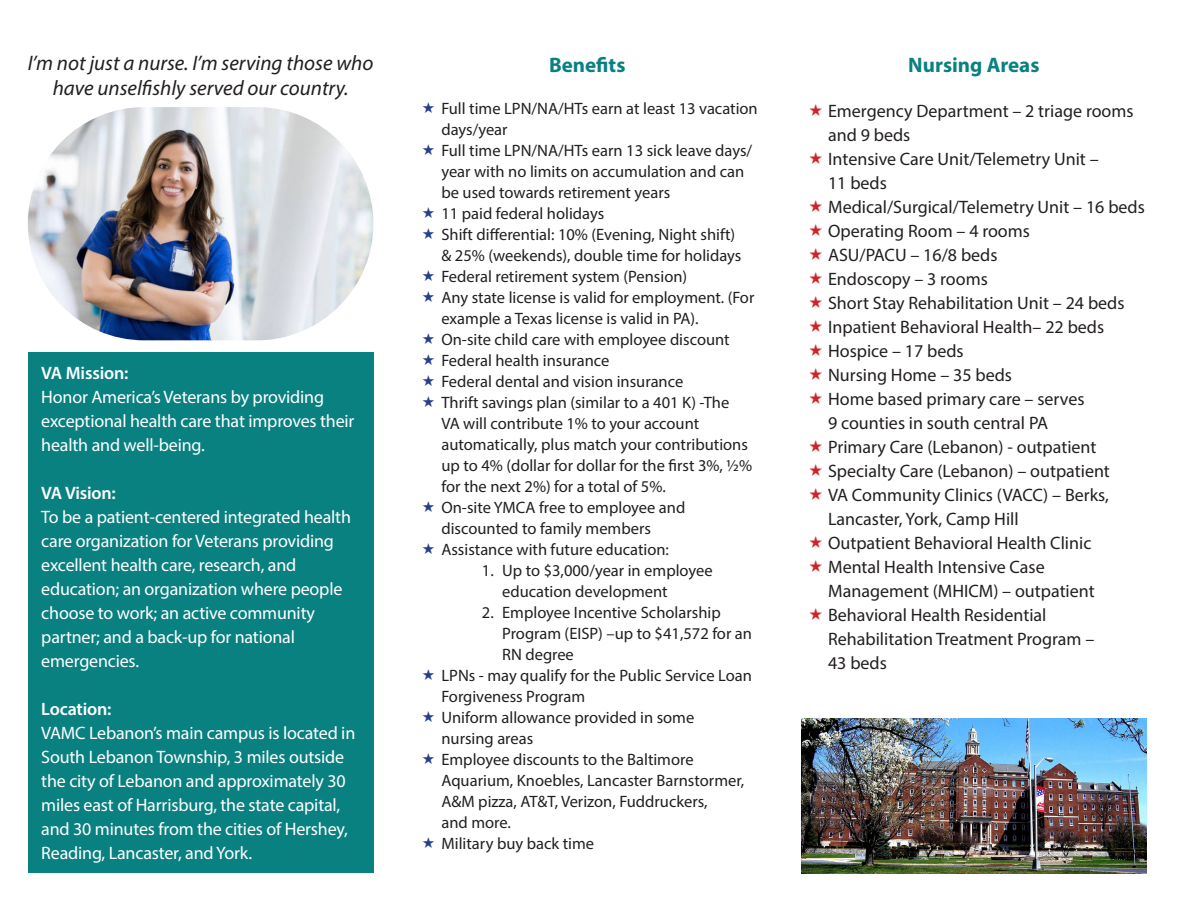
<style>
.page{position:relative;width:1188px;height:918px;background:#fff}
.page>*{position:absolute;margin:0;border:0;box-sizing:border-box;transform-origin:0 0}
.t1{font:italic 21px/25.2px "Myriad Pro";color:#231f20;text-align:center}
.t2{font:700 21px "Myriad Pro";color:#0a8181}
.t3{font:18px/24px "Myriad Pro";color:#231f20}
.t4{font:18px/24px "Myriad Pro";letter-spacing:-.01em;color:#fff}
.t5{font:600 18px "Myriad Pro";letter-spacing:-.01em;color:#fff}
.t6{font:16.5px/21px "Myriad Pro";color:#231f20}
</style>
<div class="page">
<img style="left:28px;top:107px;width:345px;height:233px;border-radius:117px">
<div style="left:28px;top:352px;width:345px;height:521px;background:#0a8181"></div>
<img style="left:801px;top:718px;width:346px;height:156px">
<p class="t1" style="left:28px;top:50px;width:347px">I’m not just a nurse. I’m serving those who have unselfishly served our country.</p>
<p class="t5" style="left:41px;top:362px;width:89px">VA Mission:</p>
<p class="t4" style="left:41px;top:385px;width:315px">Honor America’s Veterans by providing exceptional health care that improves their health and well-being.</p>
<p class="t5" style="left:41px;top:482px;width:76px">VA Vision:</p>
<p class="t4" style="left:41px;top:505px;width:311px">To be a patient-centered integrated health care organization for Veterans providing excellent health care, research, and education; an organization where people choose to work; an active community partner; and a back-up for national emergencies.</p>
<p class="t5" style="left:41px;top:698px;width:72px">Location:</p>
<p class="t4" style="left:41px;top:721px;width:316px">VAMC Lebanon’s main campus is located in South Lebanon Township, 3 miles outside the city of Lebanon and approximately 30 miles east of Harrisburg, the state capital, and 30 minutes from the cities of Hershey, Reading, Lancaster, and York.</p>
<p class="t2" style="left:549px;top:51px;width:78px">Benefits</p>
<p class="t6" style="left:441px;top:98px;width:318px">Full time LPN/NA/HTs earn at least 13 vacation days/year</p>
<p class="t6" style="left:441px;top:140px;width:312px">Full time LPN/NA/HTs earn 13 sick leave days/ year with no limits on accumulation and can be used towards retirement years</p>
<p class="t6" style="left:441px;top:203px;width:164px">11 paid federal holidays</p>
<p class="t6" style="left:441px;top:224px;width:301px">Shift differential: 10% (Evening, Night shift) &amp; 25% (weekends), double time for holidays</p>
<p class="t6" style="left:441px;top:266px;width:247px">Federal retirement system (Pension)</p>
<p class="t6" style="left:441px;top:287px;width:315px">Any state license is valid for employment. (For example a Texas license is valid in PA).</p>
<p class="t6" style="left:441px;top:329px;width:290px">On-site child care with employee discount</p>
<p class="t6" style="left:441px;top:350px;width:170px">Federal health insurance</p>
<p class="t6" style="left:441px;top:371px;width:243px">Federal dental and vision insurance</p>
<p class="t6" style="left:441px;top:392px;width:312px">Thrift savings plan (similar to a 401 K) -The<br>VA will contribute 1% to your account automatically, plus match your contributions up to 4% (dollar for dollar for the first 3%, ½% for the next 2%) for a total of 5%.</p>
<p class="t6" style="left:441px;top:497px;width:245px">On-site YMCA free to employee and discounted to family members</p>
<p class="t6" style="left:441px;top:539px;width:229px">Assistance with future education:</p>
<p class="t6" style="left:502px;top:560px;width:212px;text-indent:-20px">1. Up to $3,000/year in employee education development</p>
<p class="t6" style="left:502px;top:602px;width:251px;text-indent:-20px">2. Employee Incentive Scholarship<br>Program (EISP) –up to $41,572 for an<br>RN degree</p>
<p class="t6" style="left:441px;top:665px;width:312px">LPNs - may qualify for the Public Service Loan<br>Forgiveness Program</p>
<p class="t6" style="left:441px;top:707px;width:254px">Uniform allowance provided in some nursing areas</p>
<p class="t6" style="left:441px;top:749px;width:304px">Employee discounts to the Baltimore Aquarium, Knoebles, Lancaster Barnstormer, A&amp;M pizza, AT&amp;T, Verizon, Fuddruckers,<br>and more.</p>
<p class="t6" style="left:441px;top:833px;width:154px">Military buy back time</p>
<p class="t2" style="left:908px;top:51px;width:133px">Nursing Areas</p>
<p class="t3" style="left:828px;top:99px;width:307px">Emergency Department – 2 triage rooms and 9 beds</p>
<p class="t3" style="left:828px;top:147px;width:272px">Intensive Care Unit/Telemetry Unit –<br>11 beds</p>
<p class="t3" style="left:828px;top:195px;width:318px">Medical/Surgical/Telemetry Unit – 16 beds</p>
<p class="t3" style="left:828px;top:219px;width:203px">Operating Room – 4 rooms</p>
<p class="t3" style="left:828px;top:243px;width:171px">ASU/PACU – 16/8 beds</p>
<p class="t3" style="left:828px;top:267px;width:161px">Endoscopy – 3 rooms</p>
<p class="t3" style="left:828px;top:291px;width:298px">Short Stay Rehabilitation Unit – 24 beds</p>
<p class="t3" style="left:828px;top:315px;width:278px">Inpatient Behavioral Health– 22 beds</p>
<p class="t3" style="left:828px;top:339px;width:137px">Hospice – 17 beds</p>
<p class="t3" style="left:828px;top:363px;width:185px">Nursing Home – 35 beds</p>
<p class="t3" style="left:828px;top:387px;width:258px">Home based primary care – serves<br>9 counties in south central PA</p>
<p class="t3" style="left:828px;top:435px;width:270px">Primary Care (Lebanon) - outpatient</p>
<p class="t3" style="left:828px;top:459px;width:283px">Specialty Care (Lebanon) – outpatient</p>
<p class="t3" style="left:828px;top:483px;width:282px">VA Community Clinics (VACC) – Berks,<br>Lancaster, York, Camp Hill</p>
<p class="t3" style="left:828px;top:531px;width:265px">Outpatient Behavioral Health Clinic</p>
<p class="t3" style="left:828px;top:555px;width:268px">Mental Health Intensive Case<br>Management (MHICM) – outpatient</p>
<p class="t3" style="left:828px;top:603px;width:268px">Behavioral Health Residential<br>Rehabilitation Treatment Program –<br>43 beds</p>
</div>
